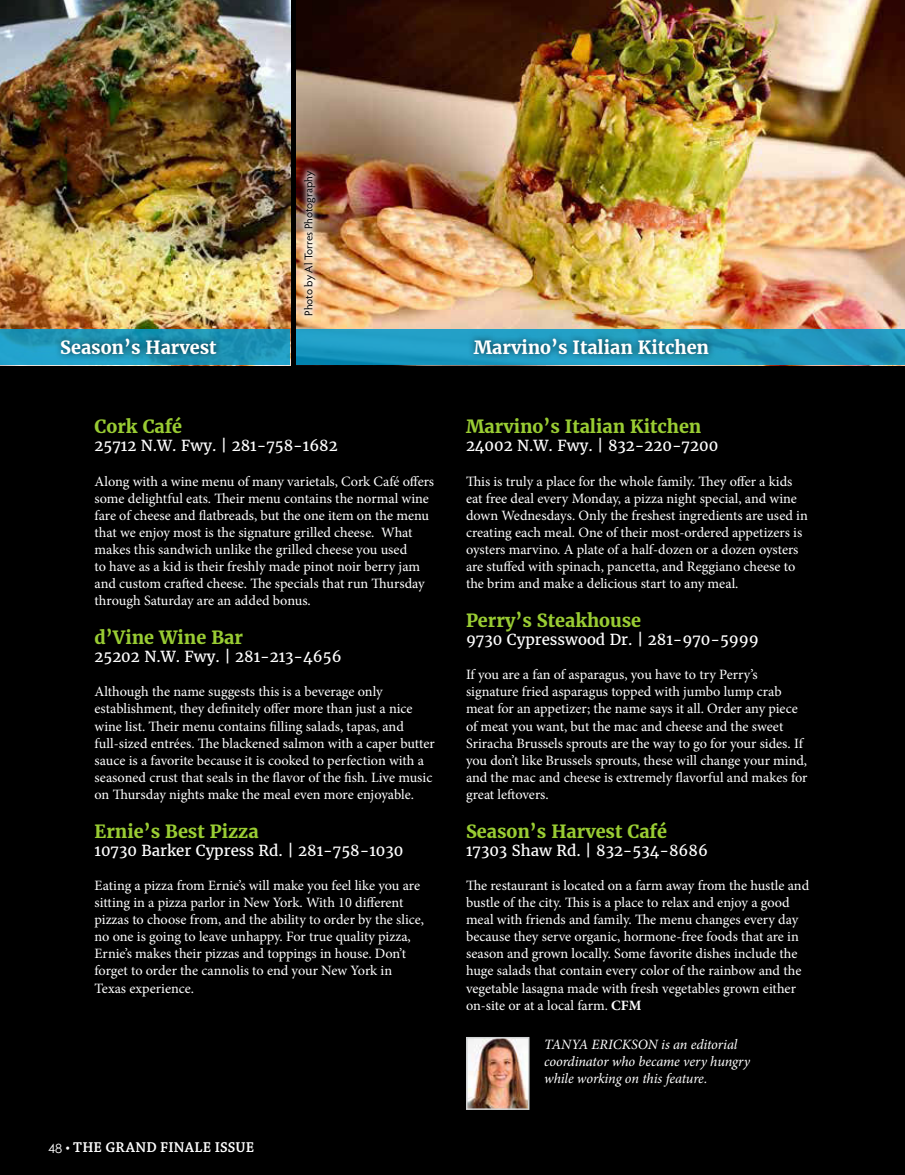
<style>
.page{position:relative;width:905px;height:1175px;background:#fff}
.page>*{position:absolute;margin:0;border:0;box-sizing:border-box;transform-origin:0 0}
.t1{font:700 18px "Merriweather";color:#9c3}
.t2{font:700 18px "Merriweather";color:#fff}
.t3{font:15px "Merriweather";color:#fff}
.t4{font:600 15px "Chaparral Pro";color:#fff}
.t5{font:14.25px/17.1px "Minion Pro";letter-spacing:-.005em;color:#fff}
.t6{font:italic 14.25px/17.1px "Minion Pro";letter-spacing:-.01em;color:#fff}
.t7{font:11.25px "Hypatia Sans Pro";letter-spacing:-.005em;color:#000}
.s1{font-family:"Century Gothic";font-weight:400;font-size:12.75px}
.s2{font-weight:400}
.s3{font-weight:700}
</style>
<div class="page">
<div style="left:0;top:0;width:904px;height:1174px;background:#000"></div>
<img style="left:0;top:0;width:290px;height:330px">
<img style="left:297px;top:0;width:607px;height:330px">
<svg style="left:0;top:330px;width:290px;height:35px;background:#1e98bc"></svg>
<div style="left:54px;top:332px;width:169px;height:30px;background:#000;opacity:.75"></div>
<svg style="left:296px;top:330px;width:608px;height:35px;background:#1f99c0"></svg>
<div style="left:466px;top:332px;width:249px;height:29px;background:#000;opacity:.75"></div>
<img style="left:469px;top:1040px;width:57px;height:66px">
<div style="left:466px;top:1037px;width:63px;height:72px;border:2px solid #d1d3d4"></div>
<div style="left:297px;top:164px;width:25px;height:158px;background:#fff;opacity:.75"></div>
<p class="t7" style="left:301px;top:316px;width:146px;rotate:-90deg">Photo by Al Torres Photography</p>
<p class="t2" style="left:60px;top:337px;width:158px">Season’s Harvest</p>
<p class="t2" style="left:473px;top:336px;width:237px">Marvino’s Italian Kitchen</p>
<p class="t1" style="left:94px;top:416px;width:89px">Cork Café</p>
<p class="t3" style="left:94px;top:436px;width:245px">25712 N.W. Fwy. | 281-758-1682</p>
<p class="t5" style="left:94px;top:472px;width:341px">Along with a wine menu of many varietals, Cork Café offers some delightful eats. Their menu contains the normal wine fare of cheese and flatbreads, but the one item on the menu that we enjoy most is the signature grilled cheese. What makes this sandwich unlike the grilled cheese you used<br>to have as a kid is their freshly made pinot noir berry jam and custom crafted cheese. The specials that run Thursday through Saturday are an added bonus.</p>
<p class="t1" style="left:94px;top:626px;width:150px">d’Vine Wine Bar</p>
<p class="t3" style="left:94px;top:647px;width:248px">25202 N.W. Fwy. | 281-213-4656</p>
<p class="t5" style="left:94px;top:683px;width:342px">Although the name suggests this is a beverage only establishment, they definitely offer more than just a nice wine list. Their menu contains filling salads, tapas, and full-sized entrées. The blackened salmon with a caper butter sauce is a favorite because it is cooked to perfection with a seasoned crust that seals in the flavor of the fish. Live music on Thursday nights make the meal even more enjoyable.</p>
<p class="t1" style="left:94px;top:820px;width:165px">Ernie’s Best Pizza</p>
<p class="t3" style="left:94px;top:841px;width:310px">10730 Barker Cypress Rd. | 281-758-1030</p>
<p class="t5" style="left:94px;top:876px;width:331px">Eating a pizza from Ernie’s will make you feel like you are sitting in a pizza parlor in New York. With 10 different pizzas to choose from, and the ability to order by the slice, no one is going to leave unhappy. For true quality pizza, Ernie’s makes their pizzas and toppings in house. Don’t forget to order the cannolis to end your New York in Texas experience.</p>
<p class="t4" style="left:48px;top:1139px;width:69px"><span class="s1">48</span> <span class="s2">•</span> THE GRAN</p>
<p class="t4" style="left:146px;top:1139px;width:24px">D FINA</p>
<p class="t4" style="left:194px;top:1139px;width:60px">LE ISSUE</p>
<p class="t1" style="left:466px;top:416px;width:237px">Marvino’s Italian Kitchen</p>
<p class="t3" style="left:466px;top:436px;width:254px">24002 N.W. Fwy. | 832-220-7200</p>
<p class="t5" style="left:466px;top:472px;width:343px">This is truly a place for the whole family. They offer a kids eat free deal every Monday, a pizza night special, and wine down Wednesdays. Only the freshest ingredients are used in creating each meal. One of their most-ordered appetizers is oysters marvino. A plate of a half-dozen or a dozen oysters are stuffed with spinach, pancetta, and Reggiano cheese to the brim and make a delicious start to any meal.</p>
<p class="t1" style="left:466px;top:609px;width:177px">Perry’s Steakhouse</p>
<p class="t3" style="left:466px;top:630px;width:294px">9730 Cypresswood Dr. | 281-970-5999</p>
<p class="t5" style="left:466px;top:666px;width:343px">If you are a fan of asparagus, you have to try Perry’s signature fried asparagus topped with jumbo lump crab meat for an appetizer; the name says it all. Order any piece of meat you want, but the mac and cheese and the sweet Sriracha Brussels sprouts are the way to go for your sides. If you don’t like Brussels sprouts, these will change your mind, and the mac and cheese is extremely flavorful and makes for great leftovers.</p>
<p class="t1" style="left:466px;top:820px;width:202px">Season’s Harvest Café</p>
<p class="t3" style="left:466px;top:841px;width:243px">17303 Shaw Rd. | 832-534-8686</p>
<p class="t5" style="left:466px;top:876px;width:345px">The restaurant is located on a farm away from the hustle and bustle of the city. This is a place to relax and enjoy a good meal with friends and family. The menu changes every day because they serve organic, hormone-free foods that are in season and grown locally. Some favorite dishes include the huge salads that contain every color of the rainbow and the vegetable lasagna made with fresh vegetables grown either on-site or at a local farm. <span class="s3">CFM</span></p>
<p class="t6" style="left:544px;top:1035px;width:207px">TANYA ERICKSON is an editorial coordinator who became very hungry while working on this feature.</p>
</div>
